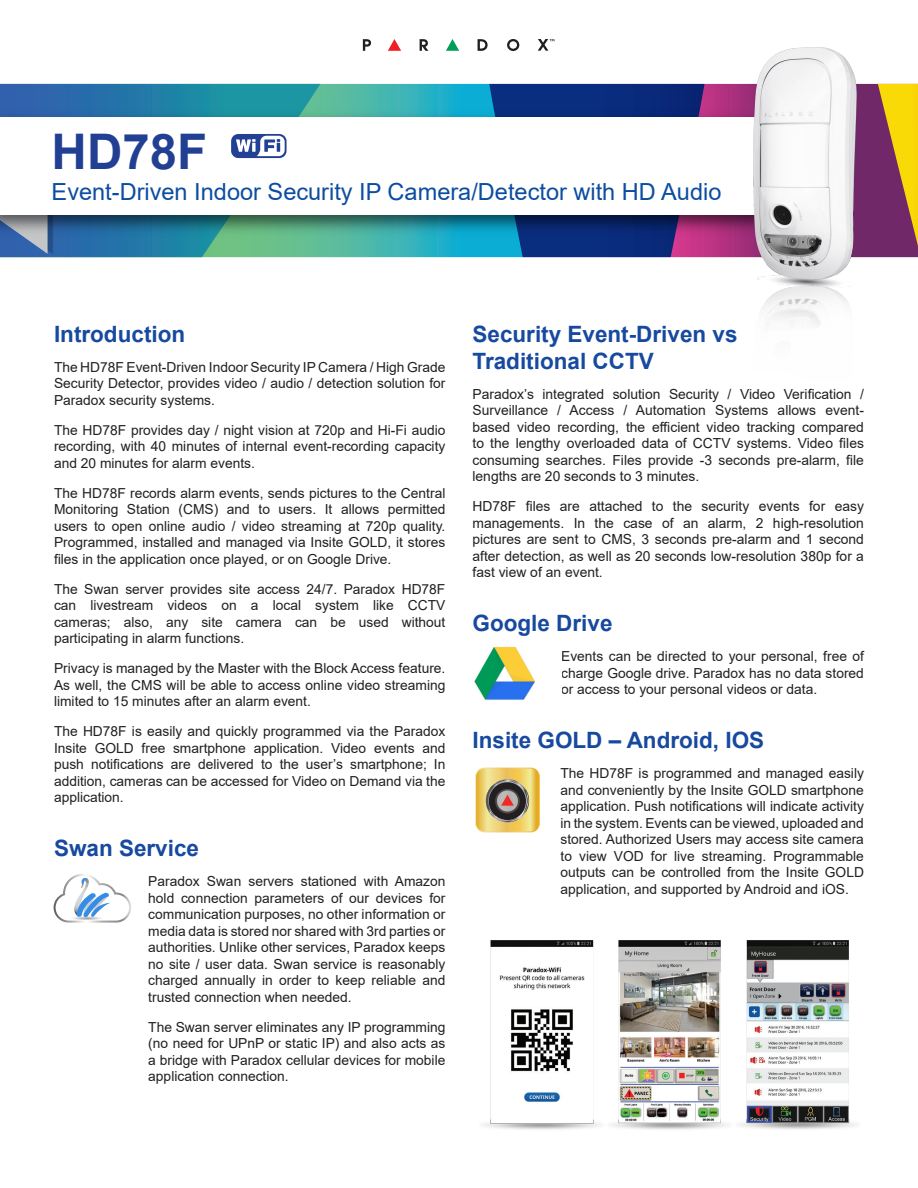
<style>
.page{position:relative;width:918px;height:1188px;background:#fff}
.page>*{position:absolute;margin:0;border:0;box-sizing:border-box;transform-origin:0 0}
.t1{font:700 49.05px "Arial";color:#224093}
.t2{font:23.55px "Arial";color:#0c4da1}
.texte{font:700 22.5px/27px "Arial";color:#17499f}
.texte-2{font:13.8px/16.5px "Arial";color:#231f20;text-align:justify}
</style>
<div class="page">
<svg style="left:446px;top:39px;width:13px;height:12px"></svg>
<svg style="left:388px;top:39px;width:13px;height:12px"></svg>
<svg style="left:363px;top:39px;width:8px;height:12px"></svg>
<svg style="left:420px;top:39px;width:8px;height:12px"></svg>
<svg style="left:478px;top:39px;width:10px;height:12px"></svg>
<svg style="left:507px;top:39px;width:12px;height:12px"></svg>
<svg style="left:538px;top:39px;width:17px;height:12px"></svg>
<img style="left:483px;top:940px;width:374px;height:190px">
<img style="left:0;top:83px;width:620px;height:175px">
<div style="left:0;top:117px;width:761px;height:98px;background:#fff"></div>
<svg style="left:476px;top:768px;width:63px;height:64px"></svg>
<svg style="left:231px;top:134px;width:56px;height:24px"></svg>
<img style="left:474px;top:647px;width:61px;height:53px">
<svg style="left:54px;top:874px;width:77px;height:49px"></svg>
<img style="left:620px;top:47px;width:298px;height:280px">
<p class="t1" style="left:52px;top:117px;width:157px">HD78F</p>
<p class="t2" style="left:52px;top:176px;width:671px">Event-Driven Indoor Security IP Camera/Detector with HD Audio</p>
<p class="texte" style="left:54px;top:320px;width:133px">Introduction</p>
<p class="texte-2" style="left:54px;top:358px;width:393px">The HD78F Event-Driven Indoor Security IP Camera / High Grade Security Detector, provides video / audio / detection solution for Paradox security systems.</p>
<p class="texte-2" style="left:54px;top:421px;width:393px">The HD78F provides day / night vision at 720p and Hi-Fi audio recording, with 40 minutes of internal event-recording capacity and 20 minutes for alarm events.</p>
<p class="texte-2" style="left:54px;top:484px;width:393px">The HD78F records alarm events, sends pictures to the Central Monitoring Station (CMS) and to users. It allows permitted users to open online audio / video streaming at 720p quality.<br>Programmed, installed and managed via Insite GOLD, it stores files in the application once played, or on Google Drive.</p>
<p class="texte-2" style="left:54px;top:580px;width:393px">The Swan server provides site access 24/7. Paradox HD78F can livestream videos on a local system like CCTV cameras; also, any site camera can be used without participating in alarm functions.</p>
<p class="texte-2" style="left:54px;top:660px;width:393px">Privacy is managed by the Master with the Block Access feature.<br>As well, the CMS will be able to access online video streaming limited to 15 minutes after an alarm event.</p>
<p class="texte-2" style="left:54px;top:723px;width:393px">The HD78F is easily and quickly programmed via the Paradox Insite GOLD free smartphone application. Video events and push notifications are delivered to the user’s smartphone; In addition, cameras can be accessed for Video on Demand via the application.</p>
<p class="texte" style="left:54px;top:835px;width:147px">Swan Service</p>
<p class="texte-2" style="left:148px;top:873px;width:299px">Paradox Swan servers stationed with Amazon hold connection parameters of our devices for communication purposes, no other information or media data is stored nor shared with 3rd parties or authorities. Unlike other services, Paradox keeps no site / user data. Swan service is reasonably charged annually in order to keep reliable and trusted connection when needed.</p>
<p class="texte-2" style="left:148px;top:1018px;width:299px">The Swan server eliminates any IP programming (no need for UPnP or static IP) and also acts as a bridge with Paradox cellular devices for mobile application connection.</p>
<p class="texte" style="left:472px;top:320px;width:267px">Security Event-Driven vs<br>Traditional CCTV</p>
<p class="texte-2" style="left:472px;top:385px;width:393px">Paradox’s integrated solution Security / Video Verification / Surveillance / Access / Automation Systems allows event&shy;based video recording, the efficient video tracking compared to the lengthy overloaded data of CCTV systems. Video files consuming searches. Files provide -3 seconds pre-alarm, file lengths are 20 seconds to 3 minutes.</p>
<p class="texte-2" style="left:472px;top:498px;width:393px">HD78F files are attached to the security events for easy managements. In the case of an alarm, 2 high-resolution pictures are sent to CMS, 3 seconds pre-alarm and 1 second after detection, as well as 20 seconds low-resolution 380p for a fast view of an event.</p>
<p class="texte" style="left:472px;top:610px;width:142px">Google Drive</p>
<p class="texte-2" style="left:561px;top:648px;width:304px">Events can be directed to your personal, free of charge Google drive. Paradox has no data stored or access to your personal videos or data.</p>
<p class="texte" style="left:472px;top:727px;width:293px">Insite GOLD – Android, IOS</p>
<p class="texte-2" style="left:561px;top:765px;width:305px">The HD78F is programmed and managed easily and conveniently by the Insite GOLD smartphone application. Push notifications will indicate activity in the system. Events can be viewed, uploaded and stored. Authorized Users may access site camera to view VOD for live streaming. Programmable outputs can be controlled from the Insite GOLD application, and supported by Android and iOS.</p>
</div>
